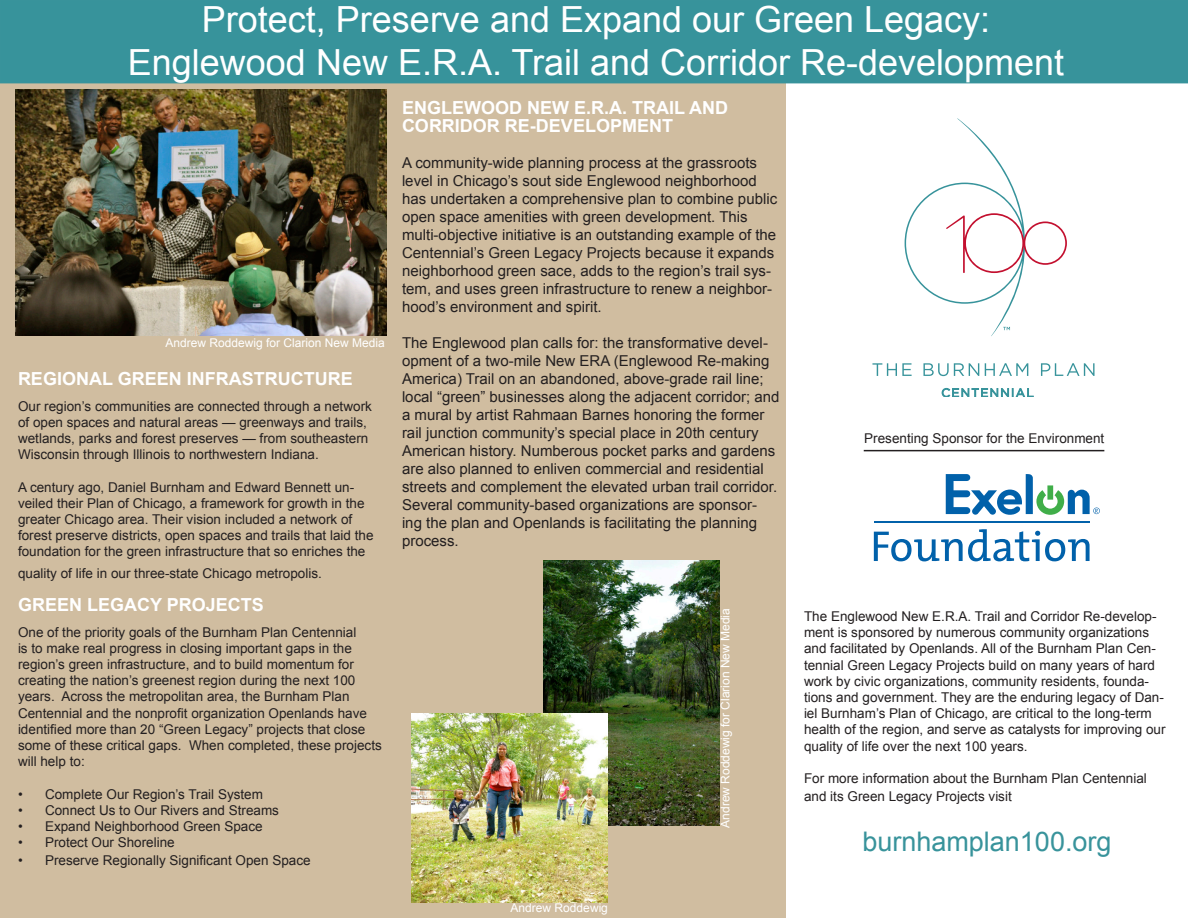
<style>
.page{position:relative;width:1188px;height:918px;background:#fff}
.page>*{position:absolute;margin:0;border:0;box-sizing:border-box;transform-origin:0 0}
.t1{font:36px "Arial";color:#fff}
.t2{font:27px "Arial";color:#38939b}
.t3{font:700 18px "Arial";color:#fff}
.t4{font:15px/18px "Arial";color:#231f20}
.t5{font:13.5px/16.2px "Arial";color:#231f20}
.t6{font:12px "Arial";color:#fff}
</style>
<div class="page">
<div style="left:1px;top:71px;width:784px;height:846px;background:#d0bda0"></div>
<div style="left:1px;top:1px;width:1186px;height:82px;background:#37939b"></div>
<div style="left:0;top:0;width:1188px;height:83px;border:2px solid #38939b"></div>
<hr style="left:864px;top:450px;width:240px;height:1px;background:#231f20">
<svg style="left:905px;top:119px;width:162px;height:217px"></svg>
<svg style="left:872px;top:363px;width:40px;height:13px"></svg>
<svg style="left:923px;top:363px;width:56px;height:13px"></svg>
<svg style="left:985px;top:363px;width:43px;height:13px"></svg>
<svg style="left:1041px;top:363px;width:54px;height:13px"></svg>
<svg style="left:942px;top:388px;width:92px;height:9px"></svg>
<hr style="left:874px;top:522px;width:216px;height:1px;background:#0161aa">
<svg style="left:946px;top:474px;width:154px;height:41px"></svg>
<svg style="left:874px;top:529px;width:216px;height:32px"></svg>
<img style="left:16px;top:90px;width:370px;height:245px">
<img style="left:543px;top:561px;width:176px;height:265px">
<img style="left:412px;top:713px;width:195px;height:189px">
<p class="t1" style="left:202px;top:-4px;width:790px">Protect, Preserve and Expand our Green Legacy:</p>
<p class="t1" style="left:128px;top:39px;width:938px">Englewood New E.R.A. Trail and Corridor Re-development</p>
<p class="t6" style="left:166px;top:334px;width:221px">Andrew Roddewig for Clarion New Media</p>
<p class="t3" style="left:18px;top:367px;width:336px">REGIONAL GREEN INFRASTRUCTURE</p>
<p class="t5" style="left:18px;top:398px;width:355px">Our region’s communities are connected through a network of open spaces and natural areas — greenways and trails, wetlands, parks and forest preserves — from southeastern Wisconsin through Illinois to northwestern Indiana.</p>
<p class="t5" style="left:18px;top:479px;width:357px">A century ago, Daniel Burnham and Edward Bennett un&shy;veiled their Plan of Chicago, a framework for growth in the greater Chicago area. Their vision included a network of forest preserve districts, open spaces and trails that laid the foundation for the green infrastructure that so enriches the</p>
<p class="t5" style="left:18px;top:565px;width:305px">quality of life in our three-state Chicago metropolis.</p>
<p class="t3" style="left:18px;top:593px;width:247px">GREEN LEGACY PROJECTS</p>
<p class="t5" style="left:18px;top:624px;width:365px">One of the priority goals of the Burnham Plan Centennial<br>is to make real progress in closing important gaps in the region’s green infrastructure, and to build momentum for creating the nation’s greenest region during the next 100 years. Across the metropolitan area, the Burnham Plan Centennial and the nonprofit organization Openlands have identified more than 20 “Green Legacy” projects that close some of these critical gaps. When completed, these projects will help to:</p>
<p class="t5" style="left:18px;top:786px;width:247px">• Complete Our Region’s Trail System</p>
<p class="t5" style="left:18px;top:802px;width:263px">• Connect Us to Our Rivers and Streams</p>
<p class="t5" style="left:18px;top:818px;width:246px">• Expand Neighborhood Green Space</p>
<p class="t5" style="left:18px;top:834px;width:158px">• Protect Our Shoreline</p>
<p class="t5" style="left:18px;top:852px;width:294px">• Preserve Regionally Significant Open Space</p>
<p class="t3" style="left:402px;top:95px;width:327px">ENGLEWOOD NEW E.R.A. TRAIL AND</p>
<p class="t3" style="left:402px;top:113px;width:273px">CORRIDOR RE-DEVELOPMENT</p>
<p class="t4" style="left:402px;top:153px;width:377px">A community-wide planning process at the grassroots level in Chicago’s sout side Englewood neighborhood has undertaken a comprehensive plan to combine public open space amenities with green development. This multi-objective initiative is an outstanding example of the Centennial’s Green Legacy Projects because it expands neighborhood green sace, adds to the region’s trail sys&shy;tem, and uses green infrastructure to renew a neighbor&shy;hood’s environment and spirit.</p>
<p class="t4" style="left:402px;top:333px;width:379px">The Englewood plan calls for: the transformative devel&shy;opment of a two-mile New ERA (Englewood Re-making America) Trail on an abandoned, above-grade rail line; local “green” businesses along the adjacent corridor; and a mural by artist Rahmaan Barnes honoring the former rail junction community’s special place in 20th century American history. Numberous pocket parks and gardens are also planned to enliven commercial and residential streets and complement the elevated urban trail corridor.<br>Several community-based organizations are sponsor&shy;ing the plan and Openlands is facilitating the planning process.</p>
<p class="t6" style="left:511px;top:900px;width:99px">Andrew Roddewig</p>
<p class="t6" style="left:717px;top:828px;width:221px;rotate:-90deg">Andrew Roddewig for Clarion New Media</p>
<p class="t5" style="left:864px;top:430px;width:242px">Presenting Sponsor for the Environment</p>
<p class="t5" style="left:804px;top:608px;width:363px">The Englewood New E.R.A. Trail and Corridor Re-develop&shy;ment is sponsored by numerous community organizations and facilitated by Openlands. All of the Burnham Plan Cen&shy;tennial Green Legacy Projects build on many years of hard work by civic organizations, community residents, founda&shy;tions and government. They are the enduring legacy of Dan&shy;iel Burnham’s Plan of Chicago, are critical to the long-term health of the region, and serve as catalysts for improving our quality of life over the next 100 years.</p>
<p class="t5" style="left:804px;top:769px;width:344px;line-height:18px">For more information about the Burnham Plan Centennial and its Green Legacy Projects visit</p>
<p class="t2" style="left:862px;top:824px;width:251px">burnhamplan100.org</p>
</div>
